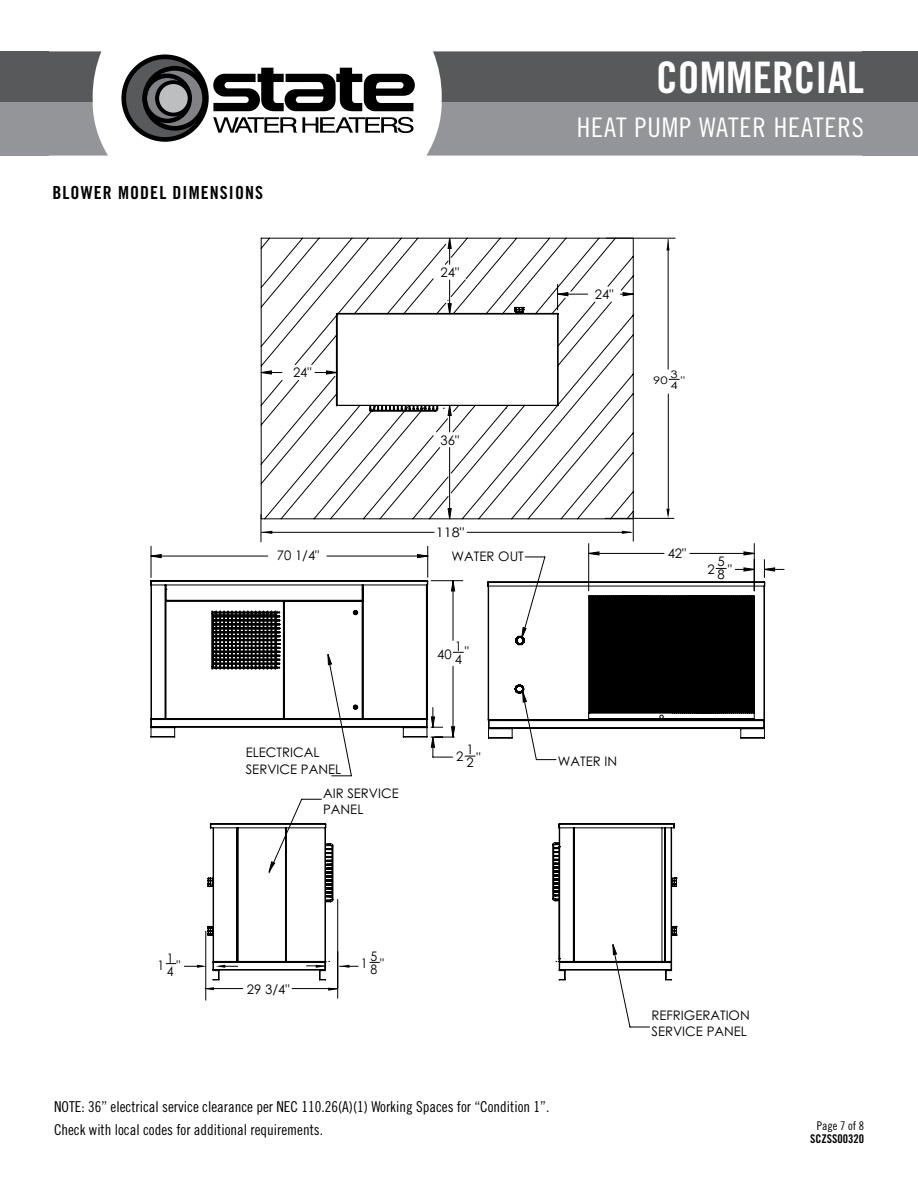
<style>
.page{position:relative;width:918px;height:1188px;background:#fff}
.page>*{position:absolute;margin:0;border:0;box-sizing:border-box;transform-origin:0 0}
.t1{font:43.5px "Trade Gothic LT Std Bd Cn 20";color:#fff}
.t2{font:27px "Trade Gothic LT Std Cn 18";letter-spacing:.035em;color:#fff}
.t3{font:18px "Trade Gothic LT Std Bd Cn 20";letter-spacing:.06em;color:#000}
.t4{font:15px/23.2px "Trade Gothic LT Std Cn 18";color:#000}
.t5{font:13.2px/16.2px "Century Gothic";color:#000}
.t6{font:13.2px/13px "Century Gothic";color:#000;scale:.94 1}
.t7{font:13.2px "Century Gothic";color:#000;scale:1.1 1}
.t8{font:12px "Trade Gothic LT Std Bd Cn 20";color:#000}
.t9{font:12px "Trade Gothic LT Std Cn 18";color:#000}
.t10{font:10.35px/7.9px "Century Gothic";color:#000;scale:1.27 1}
</style>
<div class="page">
<div style="left:121px;top:54px;width:88px;height:88px;border:5px solid #000;border-radius:50%"></div>
<svg style="left:124px;top:57px;width:291px;height:82px"></svg>
<div style="left:158px;top:83px;width:31px;height:30px;background:#bcbec0;border-radius:50%"></div>
<div style="left:158px;top:82px;width:31px;height:32px;border:2px solid #000;border-radius:50%"></div>
<svg style="left:49px;top:51px;width:59px;height:105px"></svg>
<svg style="left:426px;top:51px;width:437px;height:105px;background:#7b7c7f"></svg>
<div style="left:0;top:102px;width:49px;height:54px;background:#939598"></div>
<div style="left:0;top:51px;width:49px;height:51px;background:#58595b"></div>
<div style="left:863px;top:102px;width:55px;height:54px;background:#939598"></div>
<div style="left:863px;top:51px;width:55px;height:51px;background:#58595b"></div>
<svg style="left:261px;top:238px;width:372px;height:68px"></svg>
<svg style="left:150px;top:306px;width:616px;height:675px"></svg>
<hr style="left:292px;top:988px;width:46px;height:1px;background:#000">
<hr style="left:206px;top:988px;width:37px;height:1px;background:#000">
<svg style="left:328px;top:988px;width:10px;height:3px"></svg>
<svg style="left:204px;top:987px;width:10px;height:3px"></svg>
<svg style="left:184px;top:965px;width:23px;height:3px"></svg>
<svg style="left:340px;top:965px;width:18px;height:3px"></svg>
<svg style="left:306px;top:965px;width:19px;height:3px"></svg>
<svg style="left:216px;top:965px;width:22px;height:3px"></svg>
<svg style="left:261px;top:514px;width:373px;height:28px"></svg>
<hr style="left:467px;top:532px;width:164px;height:1px;background:#000">
<hr style="left:262px;top:532px;width:172px;height:1px;background:#000">
<hr style="left:606px;top:238px;width:69px;height:1px;background:#000">
<hr style="left:605px;top:518px;width:69px;height:1px;background:#000">
<hr style="left:668px;top:239px;width:1px;height:130px;background:#000">
<svg style="left:666px;top:241px;width:13px;height:277px"></svg>
<svg style="left:211px;top:610px;width:349px;height:293px"></svg>
<p class="t3" style="left:52px;top:181px;width:212px">BLOWER MODEL DIMENSIONS</p>
<p class="t5" style="left:293px;top:364px;width:20px">24"</p>
<p class="t5" style="left:277px;top:547px;width:44px">70 1/4"</p>
<p class="t5" style="left:246px;top:744px;width:97px">ELECTRICAL<br>SERVICE PANEL</p>
<p class="t5" style="left:323px;top:785px;width:77px">AIR SERVICE<br>PANEL</p>
<h1 class="t1" style="left:656px;top:51px;width:209px">COMMERCIAL</h1>
<h2 class="t2" style="left:577px;top:111px;width:289px">HEAT PUMP WATER HEATERS</h2>
<p class="t5" style="left:441px;top:264px;width:20px">24"</p>
<p class="t5" style="left:595px;top:286px;width:20px">24"</p>
<p class="t5" style="left:441px;top:432px;width:20px">36"</p>
<p class="t7" style="left:436px;top:523px;width:27px">118"</p>
<p class="t5" style="left:452px;top:548px;width:74px">WATER OUT</p>
<p class="t5" style="left:437px;top:645px;width:16px">40</p>
<p class="t5" style="left:455px;top:640px;width:9px;line-height:13px">1<br>4</p>
<p class="t5" style="left:465px;top:643px;width:6px">"</p>
<p class="t5" style="left:456px;top:748px;width:9px">2</p>
<p class="t5" style="left:466px;top:744px;width:16px;line-height:10.6px">1<br>2"</p>
<p class="t5" style="left:558px;top:753px;width:61px">WATER IN</p>
<p class="t10" style="left:653px;top:376px;width:13px">90</p>
<p class="t10" style="left:671px;top:371px;width:13px">3<br>4"</p>
<p class="t5" style="left:668px;top:545px;width:20px">42"</p>
<p class="t5" style="left:707px;top:561px;width:9px">2</p>
<p class="t5" style="left:718px;top:556px;width:16px;line-height:10.1px">5<br>8"</p>
<p class="t6" style="left:361px;top:957px;width:9px">1</p>
<p class="t6" style="left:371px;top:950px;width:9px">5<br>8</p>
<p class="t6" style="left:167px;top:953px;width:16px;line-height:10.1px">1<br>4"</p>
<p class="t6" style="left:157px;top:958px;width:9px">1</p>
<p class="t6" style="left:380px;top:957px;width:6px">"</p>
<p class="t5" style="left:247px;top:980px;width:44px">29 3/4"</p>
<p class="t4" style="left:54px;top:1095px;width:497px">NOTE: 36” electrical service clearance per NEC 110.26(A)(1) Working Spaces for “Condition 1”.<br>Check with local codes for additional requirements.</p>
<p class="t5" style="left:652px;top:1006px;width:100px">REFRIGERATION<br>SERVICE PANEL</p>
<p class="t9" style="left:817px;top:1118px;width:49px">Page 7 of 8</p>
<p class="t8" style="left:810px;top:1132px;width:55px">SCZSS00320</p>
</div>
